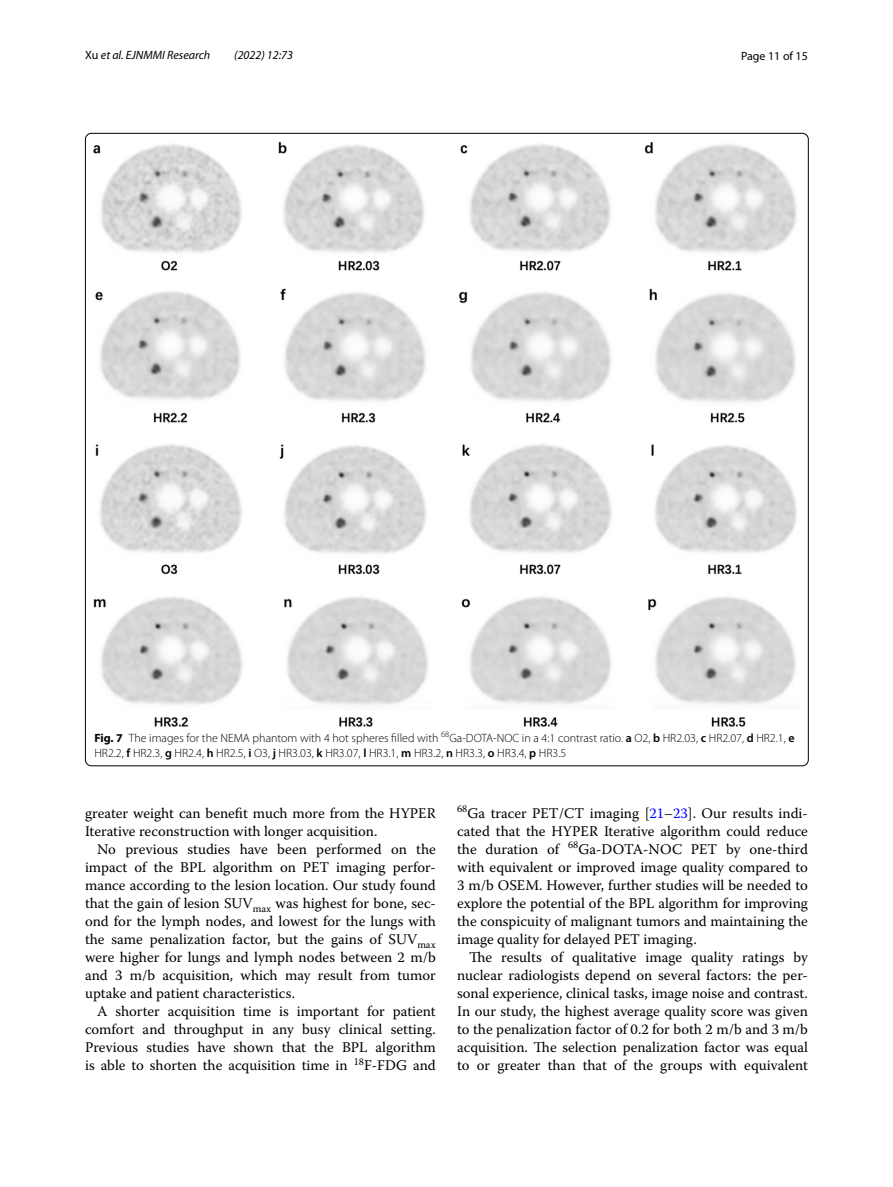
<style>
.page{position:relative;width:893px;height:1187px;background:#fff}
.page>*{position:absolute;margin:0;border:0;box-sizing:border-box;transform-origin:0 0}
.t1{font:14.7px/18px "Warnock Pro";color:#000;text-align:justify}
.t2{font:300 12px/15px "Myriad Pro";color:#000}
.t3{font:italic 12px "Myriad Pro";color:#000}
.t4{font:12px "Myriad Pro";color:#000}
.s1{font-style:normal}
.s2{font-weight:700}
.s3{font-weight:600}
.s4{color:#00f}
</style>
<div class="page">
<img style="left:94px;top:142px;width:703px;height:584px">
<p class="t3" style="left:85px;top:48px;width:127px"><span class="s1">Xu</span> et al. EJNMMI Research</p>
<p class="t3" style="left:234px;top:48px;width:60px">(2022) 12:73</p>
<p class="t4" style="left:741px;top:48px;width:68px">Page 11 of 15</p>
<p class="t2" style="left:94px;top:730px;width:702px"><span class="s2">Fig. 7</span> The images for the NEMA phantom with 4 hot spheres filled with <sup>68</sup>Ga-DOTA-NOC in a 4:1 contrast ratio. <span class="s3">a</span> O2, <span class="s3">b</span> HR2.03, <span class="s3">c</span> HR2.07, <span class="s3">d</span> HR2.1, <span class="s3">e<br></span>HR2.2, <span class="s3">f</span> HR2.3, <span class="s3">g</span> HR2.4, <span class="s3">h</span> HR2.5, <span class="s3">i</span> O3, <span class="s3">j</span> HR3.03, <span class="s3">k</span> HR3.07, <span class="s3">l</span> HR3.1, <span class="s3">m</span> HR3.2, <span class="s3">n</span> HR3.3, <span class="s3">o</span> HR3.4, <span class="s3">p</span> HR3.5</p>
<p class="t1" style="left:85px;top:804px;width:352px">greater weight can benefit much more from the HYPER<br>Iterative reconstruction with longer acquisition.</p>
<p class="t1" style="left:85px;top:840px;width:352px;text-indent:12px">No previous studies have been performed on the impact of the BPL algorithm on PET imaging perfor&shy;mance according to the lesion location. Our study found that the gain of lesion SUV<sub>max</sub> was highest for bone, sec&shy;ond for the lymph nodes, and lowest for the lungs with the same penalization factor, but the gains of SUV<sub>max </sub>were higher for lungs and lymph nodes between 2 m/b and 3 m/b acquisition, which may result from tumor uptake and patient characteristics.</p>
<p class="t1" style="left:85px;top:1002px;width:352px;text-indent:12px">A shorter acquisition time is important for patient comfort and throughput in any busy clinical setting.<br>Previous studies have shown that the BPL algorithm is able to shorten the acquisition time in <sup>18</sup>F-FDG and</p>
<p class="t1" style="left:457px;top:804px;width:352px"><sup>68</sup>Ga tracer PET/CT imaging [<span class="s4">21</span>–<span class="s4">23</span>]. Our results indi&shy;cated that the HYPER Iterative algorithm could reduce the duration of <sup>68</sup>Ga-DOTA-NOC PET by one-third with equivalent or improved image quality compared to 3 m/b OSEM. However, further studies will be needed to explore the potential of the BPL algorithm for improving the conspicuity of malignant tumors and maintaining the image quality for delayed PET imaging.</p>
<p class="t1" style="left:457px;top:948px;width:352px;text-indent:12px">The results of qualitative image quality ratings by nuclear radiologists depend on several factors: the per&shy;sonal experience, clinical tasks, image noise and contrast.<br>In our study, the highest average quality score was given to the penalization factor of 0.2 for both 2 m/b and 3 m/b acquisition. The selection penalization factor was equal to or greater than that of the groups with equivalent</p>
</div>
